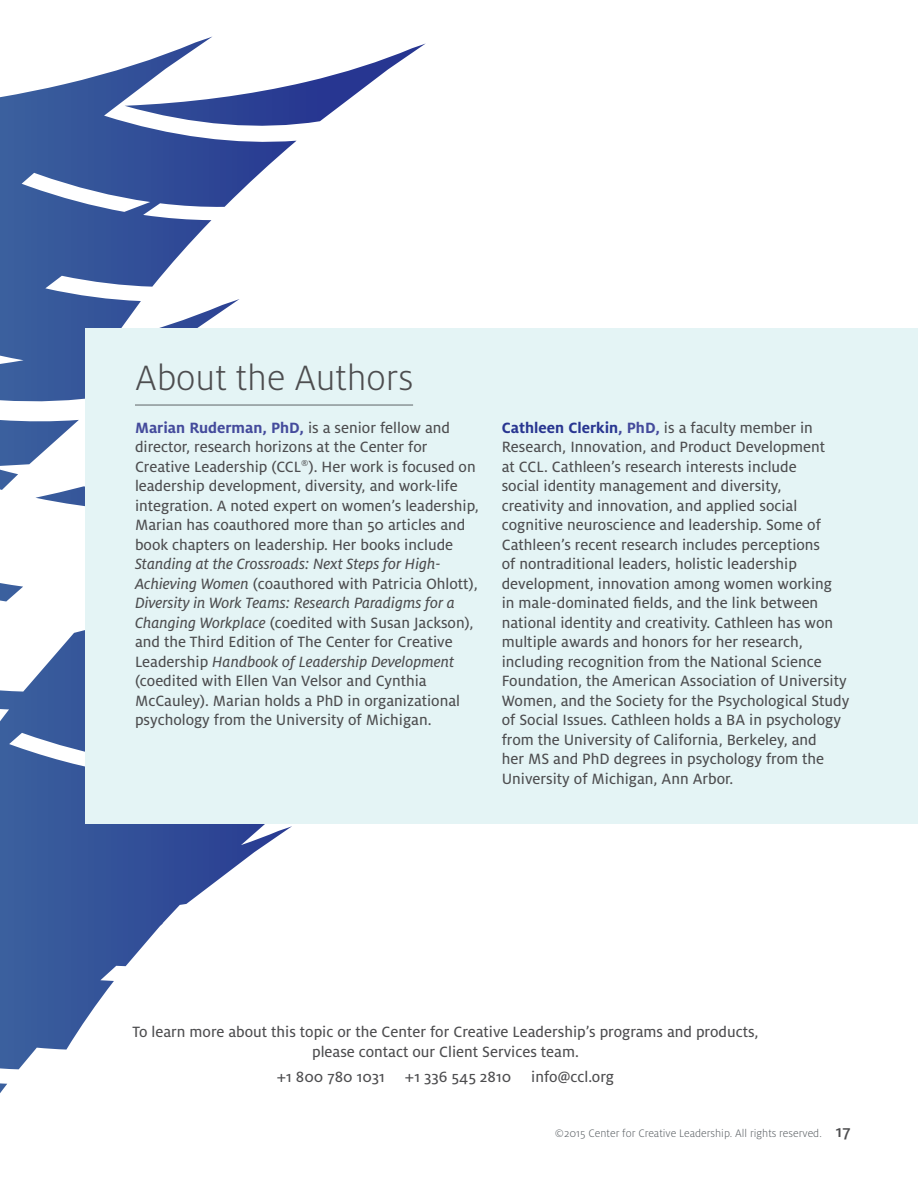
<style>
.page{position:relative;width:918px;height:1188px;background:#fff}
.page>*{position:absolute;margin:0;border:0;box-sizing:border-box;transform-origin:0 0}
.t1{font:300 39px "Milo Pro";color:#4d4d4f}
.t2{font:16.5px/19.5px "Milo Pro Text";color:#4d4d4f}
.t3{font:16.5px "Milo Pro Text Ita";color:#4d4d4f}
.t4{font:700 16.5px "Milo Pro";color:#444b9c}
.t5{font:300 12px "Milo Pro";color:#5e6367}
.s1{font-family:"Milo Pro Text";font-weight:400;color:#4d4d4f}
.s2{font-family:"Milo Pro Text Ita"}
.s3{font-family:"Milo Pro Text"}
.s4{font-family:"Milo Pro";font-weight:700;color:#283691}
.s5{font-family:"Milo Pro";font-weight:700;color:#444b9c}
.s6{font-weight:500;font-size:18px;color:#4d4d4f}
</style>
<div class="page">
<svg style="left:0;top:36px;width:426px;height:1057px"></svg>
<div style="left:85px;top:328px;width:833px;height:496px;background:#e4f4f5"></div>
<hr style="left:135px;top:405px;width:278px;height:1px;background:#5e6367">
<h1 class="t1" style="left:135px;top:357px;width:280px">About the Authors</h1>
<p class="t4" style="left:135px;top:418px;width:317px">Marian Ruderman, PhD, <span class="s1">is a senior fellow and</span></p>
<p class="t2" style="left:135px;top:437px;width:346px">director, research horizons at the Center for Creative Leadership (CCL<sup>®</sup>). Her work is focused on leadership development, diversity, and work-life integration. A noted expert on women’s leadership, Marian has coauthored more than 50 articles and book chapters on leadership. Her books include</p>
<p class="t3" style="left:135px;top:555px;width:307px">Standing at the Crossroads: Next Steps for High-</p>
<p class="t2" style="left:135px;top:574px;width:344px"><span class="s2">Achieving Women</span> (coauthored with Patricia Ohlott),</p>
<p class="t3" style="left:135px;top:594px;width:321px">Diversity in Work Teams: Research Paradigms for a</p>
<p class="t2" style="left:135px;top:613px;width:340px"><span class="s2">Changing Workplace</span> (coedited with Susan Jackson), and the Third Edition of The Center for Creative</p>
<p class="t3" style="left:135px;top:652px;width:321px"><span class="s3">Leadership</span> Handbook of Leadership Development</p>
<p class="t2" style="left:135px;top:671px;width:327px">(coedited with Ellen Van Velsor and Cynthia<br>McCauley). Marian holds a PhD in organizational psychology from the University of Michigan.</p>
<p class="t2" style="left:502px;top:418px;width:349px"><span class="s4">Cathleen Clerkin</span><span class="s5">, PhD,</span> is a faculty member in Research, Innovation, and Product Development<br>at CCL. Cathleen’s research interests include<br>social identity management and diversity,<br>creativity and innovation, and applied social cognitive neuroscience and leadership. Some of Cathleen’s recent research includes perceptions<br>of nontraditional leaders, holistic leadership development, innovation among women working<br>in male-dominated fields, and the link between national identity and creativity. Cathleen has won multiple awards and honors for her research, including recognition from the National Science Foundation, the American Association of University Women, and the Society for the Psychological Study of Social Issues. Cathleen holds a BA in psychology from the University of California, Berkeley, and<br>her MS and PhD degrees in psychology from the University of Michigan, Ann Arbor.</p>
<p class="t2" style="left:132px;top:1023px;width:628px;text-align:center">To learn more about this topic or the Center for Creative Leadership’s programs and products, please contact our Client Services team.</p>
<p class="t2" style="left:277px;top:1067px;width:339px">+1 800 780 1031 +1 336 545 2810 info@ccl.org</p>
<p class="t5" style="left:555px;top:1127px;width:297px">©2015 Center for Creative Leadership. All rights reserved. <span class="s6">17</span></p>
</div>
